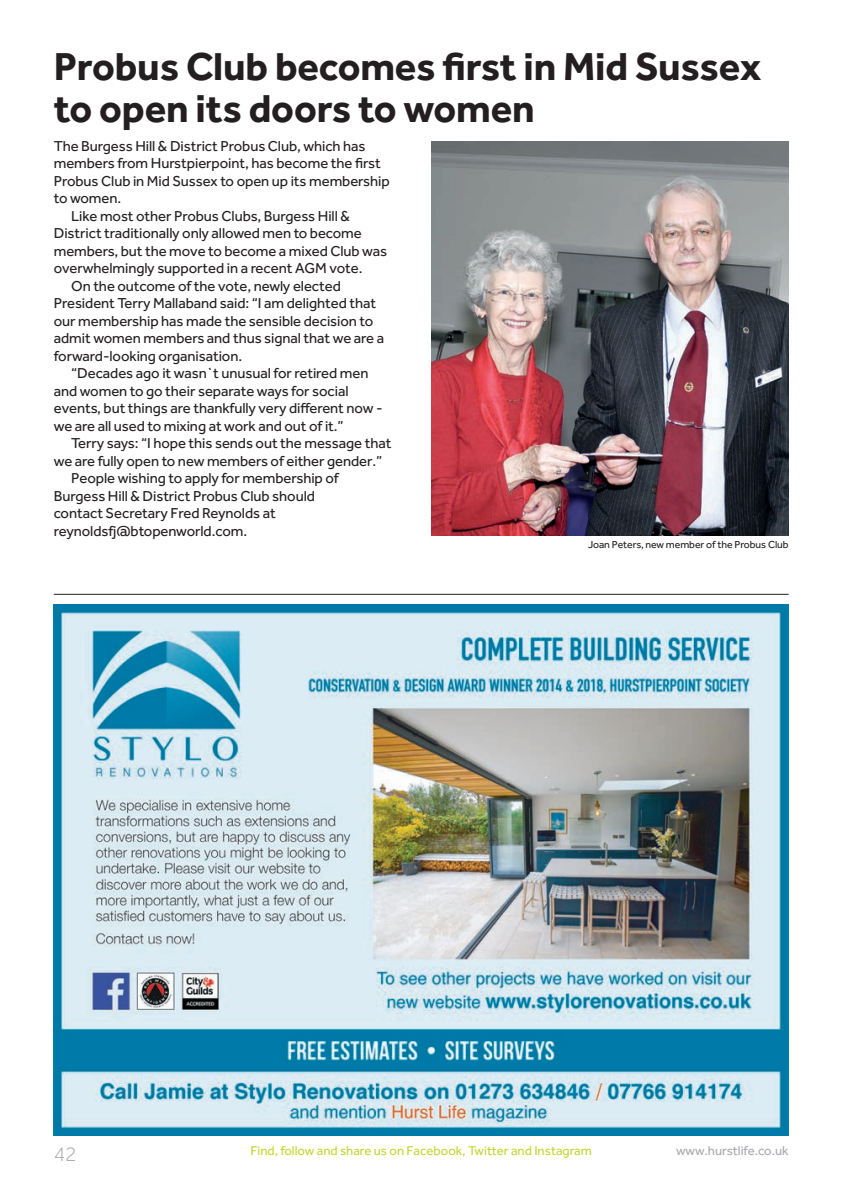
<style>
.page{position:relative;width:843px;height:1184px;background:#fff}
.page>*{position:absolute;margin:0;border:0;box-sizing:border-box;transform-origin:0 0}
.t1{font:700 40.25px/42px "Effra";letter-spacing:-.005em;color:#231f20}
.t2{font:300 21px "Effra";color:#a8a9ad}
.t3{font:14.88px "Effra";letter-spacing:-.005em;color:#231f20}
.t4{font:13.12px "Effra";color:#c1d72f}
.t5{font:13.12px "Effra";color:#a8a9ad}
.t6{font:10.5px "Effra";letter-spacing:-.005em;color:#231f20}
</style>
<div class="page">
<img style="left:54px;top:604px;width:734px;height:531px">
<hr style="left:54px;top:594px;width:734px;height:1px;background:#231f20">
<img style="left:431px;top:142px;width:357px;height:394px">
<h1 class="t1" style="left:54px;top:45px;width:708px">Probus Club becomes first in Mid Sussex to open its doors to women</h1>
<p class="t3" style="left:54px;top:137px;width:313px">The Burgess Hill &amp; District Probus Club, which has</p>
<p class="t3" style="left:54px;top:155px;width:328px">members from Hurstpierpoint, has become the first</p>
<p class="t3" style="left:54px;top:172px;width:337px">Probus Club in Mid Sussex to open up its membership</p>
<p class="t3" style="left:54px;top:189px;width:69px">to women.</p>
<p class="t3" style="left:71px;top:207px;width:280px">Like most other Probus Clubs, Burgess Hill &amp;</p>
<p class="t3" style="left:54px;top:224px;width:309px">District traditionally only allowed men to become</p>
<p class="t3" style="left:54px;top:242px;width:335px">members, but the move to become a mixed Club was</p>
<p class="t3" style="left:54px;top:259px;width:310px">overwhelmingly supported in a recent AGM vote.</p>
<p class="t3" style="left:71px;top:277px;width:271px">On the outcome of the vote, newly elected</p>
<p class="t3" style="left:54px;top:294px;width:324px">President Terry Mallaband said: “I am delighted that</p>
<p class="t3" style="left:54px;top:312px;width:321px">our membership has made the sensible decision to</p>
<p class="t3" style="left:54px;top:329px;width:332px">admit women members and thus signal that we are a</p>
<p class="t3" style="left:54px;top:347px;width:190px">forward-looking organisation.</p>
<p class="t3" style="left:71px;top:364px;width:298px">“Decades ago it wasn`t unusual for retired men</p>
<p class="t3" style="left:54px;top:382px;width:296px">and women to go their separate ways for social</p>
<p class="t3" style="left:54px;top:399px;width:330px">events, but things are thankfully very different now -</p>
<p class="t3" style="left:54px;top:417px;width:291px">we are all used to mixing at work and out of it.”</p>
<p class="t3" style="left:71px;top:434px;width:322px">Terry says: “I hope this sends out the message that</p>
<p class="t3" style="left:54px;top:452px;width:330px">we are fully open to new members of either gender.”</p>
<p class="t3" style="left:71px;top:469px;width:269px">People wishing to apply for membership of</p>
<p class="t3" style="left:54px;top:487px;width:262px">Burgess Hill &amp; District Probus Club should</p>
<p class="t3" style="left:54px;top:504px;width:223px">contact Secretary Fred Reynolds at</p>
<p class="t3" style="left:54px;top:522px;width:195px">reynoldsfj@btopenworld.com.</p>
<p class="t6" style="left:587px;top:538px;width:202px">Joan Peters, new member of the Probus Club</p>
<h2 class="t2" style="left:54px;top:1141px;width:24px">42</h2>
<p class="t4" style="left:250px;top:1143px;width:343px">Find, follow and share us on Facebook, Twitter and Instagram</p>
<p class="t5" style="left:676px;top:1143px;width:114px">www.hurstlife.co.uk</p>
</div>
